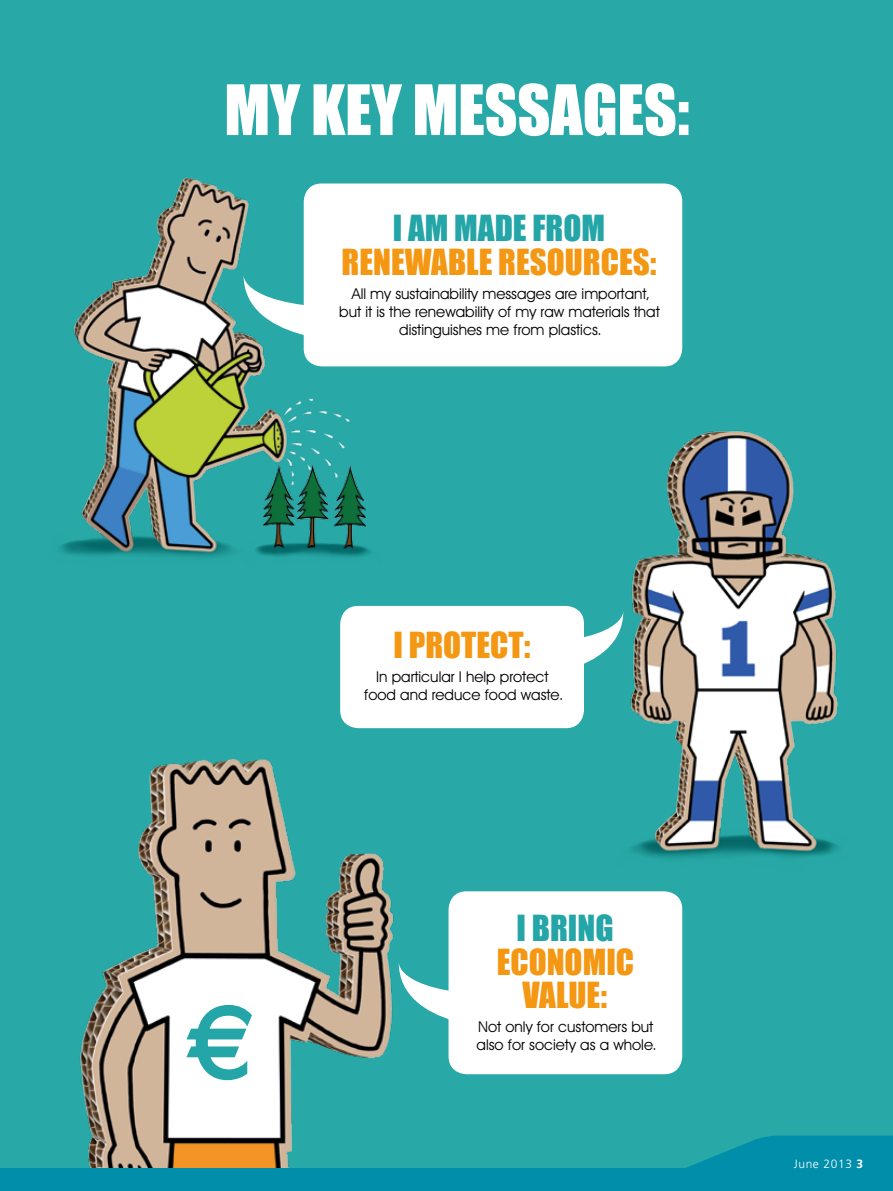
<style>
.page{position:relative;width:893px;height:1191px;background:#28a9a7}
.page>*{position:absolute;margin:0;border:0;box-sizing:border-box;transform-origin:0 0}
.t1{font:700 108px "Euro Sans Std";color:#24a5a7;scale:.86 1}
.t2{font:64.2px "Impact";letter-spacing:-.005em;color:#fff}
.t3{font:33px/33.6px "Impact";color:#f49712;text-align:center}
.t4{font:33px "Impact";color:#24a5a7}
.t5{font:15px/18px "Avant Garde IT Cby BT";color:#000;text-align:center}
.t6{font:300 12px "Frutiger LT Std";letter-spacing:.05em;color:#fff}
.s1{font-weight:700}
</style>
<div class="page">
<svg style="left:686px;top:1135px;width:207px;height:56px;background:#0591aa"></svg>
<img style="left:60px;top:177px;width:330px;height:380px">
<img style="left:630px;top:430px;width:208px;height:428px">
<img style="left:80px;top:758px;width:373px;height:410px">
<svg style="left:240px;top:275px;width:64px;height:67px"></svg>
<div style="left:304px;top:183px;width:378px;height:183px;background:#fff;border-radius:18px"></div>
<svg style="left:579px;top:611px;width:45px;height:53px"></svg>
<div style="left:340px;top:606px;width:244px;height:122px;background:#fff;border-radius:18px"></div>
<svg style="left:396px;top:962px;width:53px;height:67px"></svg>
<div style="left:449px;top:891px;width:233px;height:183px;background:#fff;border-radius:18px"></div>
<div style="left:0;top:1168px;width:708px;height:23px;background:#008eab"></div>
<h2 class="t2" style="left:224px;top:60px;width:467px">MY KEY MESSAGES:</h2>
<h3 class="t4" style="left:393px;top:203px;width:214px">I AM MADE FROM</h3>
<h3 class="t3" style="left:342px;top:244px;width:316px">RENEWABLE RESOURCES:</h3>
<p class="t5" style="left:339px;top:284px;width:322px">All my sustainability messages are important, but it is the renewability of my raw materials that distinguishes me from plastics.</p>
<h1 class="t1" style="left:186px;top:978px;width:82px">€</h1>
<h3 class="t3" style="left:394px;top:627px;width:138px">I PROTECT:</h3>
<p class="t5" style="left:364px;top:667px;width:201px">In particular I help protect food and reduce food waste.</p>
<h3 class="t4" style="left:517px;top:902px;width:98px">I BRING</h3>
<h3 class="t3" style="left:497px;top:944px;width:137px">ECONOMIC<br>VALUE:</h3>
<p class="t5" style="left:478px;top:1018px;width:177px">Not only for customers but</p>
<p class="t5" style="left:477px;top:1036px;width:182px">also for society as a whole.</p>
<p class="t6" style="left:794px;top:1157px;width:71px">June 2013 <span class="s1">3</span></p>
</div>
